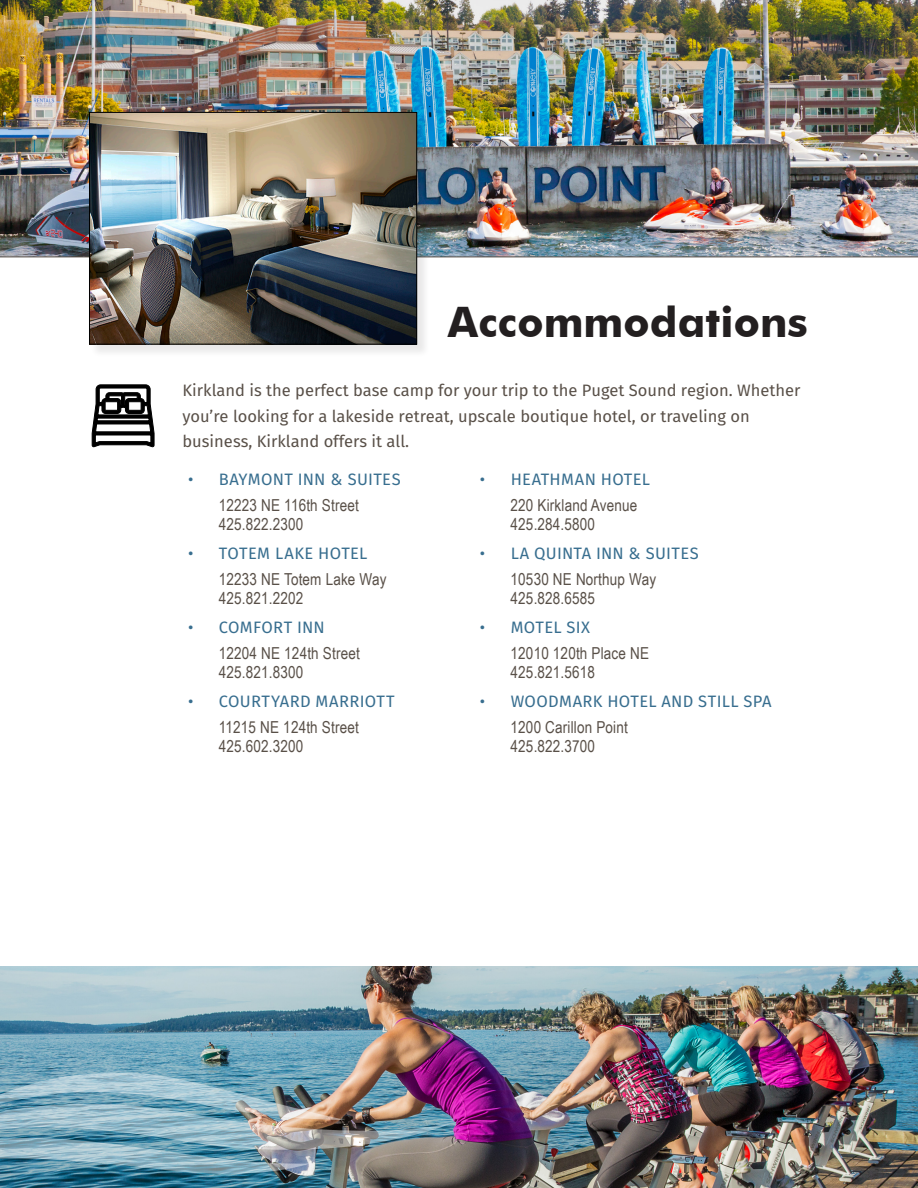
<style>
.page{position:relative;width:918px;height:1188px;background:#fff}
.page>*{position:absolute;margin:0;border:0;box-sizing:border-box;transform-origin:0 0}
.body_copy{font:700 42px "Futura BT";letter-spacing:.005em;color:#231f20}
.t1{font:16.5px/25.5px "Arial Narrow";letter-spacing:.01em;color:#595048}
.body_copy-2{font:16.5px/25.5px "Fira Sans";color:#595048}
.t2{font:16.5px/25.5px "Fira Sans";letter-spacing:.015em;color:#386e8f}
.s1{font-family:"Arial Narrow";color:#595048}
.s2{font-family:"Fira Sans";color:#386e8f}
</style>
<div class="page">
<img style="left:0;top:0;width:918px;height:257px">
<div style="left:91px;top:114px;width:339px;height:244px;background:#231f20;opacity:.1"></div>
<img style="left:91px;top:114px;width:324px;height:228px">
<div style="left:89px;top:112px;width:328px;height:232px;border:1px solid #000"></div>
<img style="left:0;top:967px;width:918px;height:221px">
<img style="left:0;top:1071px;width:451px;height:107px">
<svg style="left:91px;top:384px;width:64px;height:64px"></svg>
<p class="body_copy" style="left:448px;top:297px;width:361px">Accommodations</p>
<p class="body_copy-2" style="left:183px;top:378px;width:619px">Kirkland is the perfect base camp for your trip to the Puget Sound region. Whether you’re looking for a lakeside retreat, upscale boutique hotel, or traveling on business, Kirkland offers it all.</p>
<p class="t2" style="left:219px;top:467px;width:183px;text-indent:-31px">• BAYMONT INN &amp; SUITES<br><span class="s1">12223 NE 116th Street</span></p>
<p class="t1" style="left:219px;top:511px;width:86px">425.822.2300</p>
<p class="t1" style="left:219px;top:540px;width:169px;text-indent:-31px"><span class="s2">• TOTEM LAKE HOTEL<br></span>12233 NE Totem Lake Way</p>
<p class="t1" style="left:219px;top:585px;width:86px">425.821.2202</p>
<p class="t1" style="left:219px;top:614px;width:142px;text-indent:-31px"><span class="s2">• COMFORT INN<br></span>12204 NE 124th Street</p>
<p class="t1" style="left:219px;top:659px;width:86px">425.821.8300</p>
<p class="t2" style="left:188px;top:689px;width:208px;text-align:center">• COURTYARD MARRIOTT<br><span class="s1">11215 NE 124th Street</span></p>
<p class="t1" style="left:219px;top:733px;width:86px">425.602.3200</p>
<p class="t1" style="left:511px;top:466px;width:141px;text-indent:-31px"><span class="s2">• HEATHMAN HOTEL<br></span>220 Kirkland Avenue</p>
<p class="t1" style="left:511px;top:511px;width:86px">425.284.5800</p>
<p class="t2" style="left:511px;top:541px;width:190px;text-indent:-31px">• LA QUINTA INN &amp; SUITES<br><span class="s1">10530 NE Northup Way</span></p>
<p class="t1" style="left:511px;top:585px;width:86px">425.828.6585</p>
<p class="t1" style="left:511px;top:614px;width:140px;text-indent:-31px"><span class="s2">• MOTEL SIX<br></span>12010 120th Place NE</p>
<p class="t1" style="left:511px;top:659px;width:86px">425.821.5618</p>
<p class="t2" style="left:511px;top:689px;width:263px;text-indent:-31px">• WOODMARK HOTEL AND STILL SPA<br><span class="s1">1200 Carillon Point</span></p>
<p class="t1" style="left:511px;top:733px;width:86px">425.822.3700</p>
</div>
